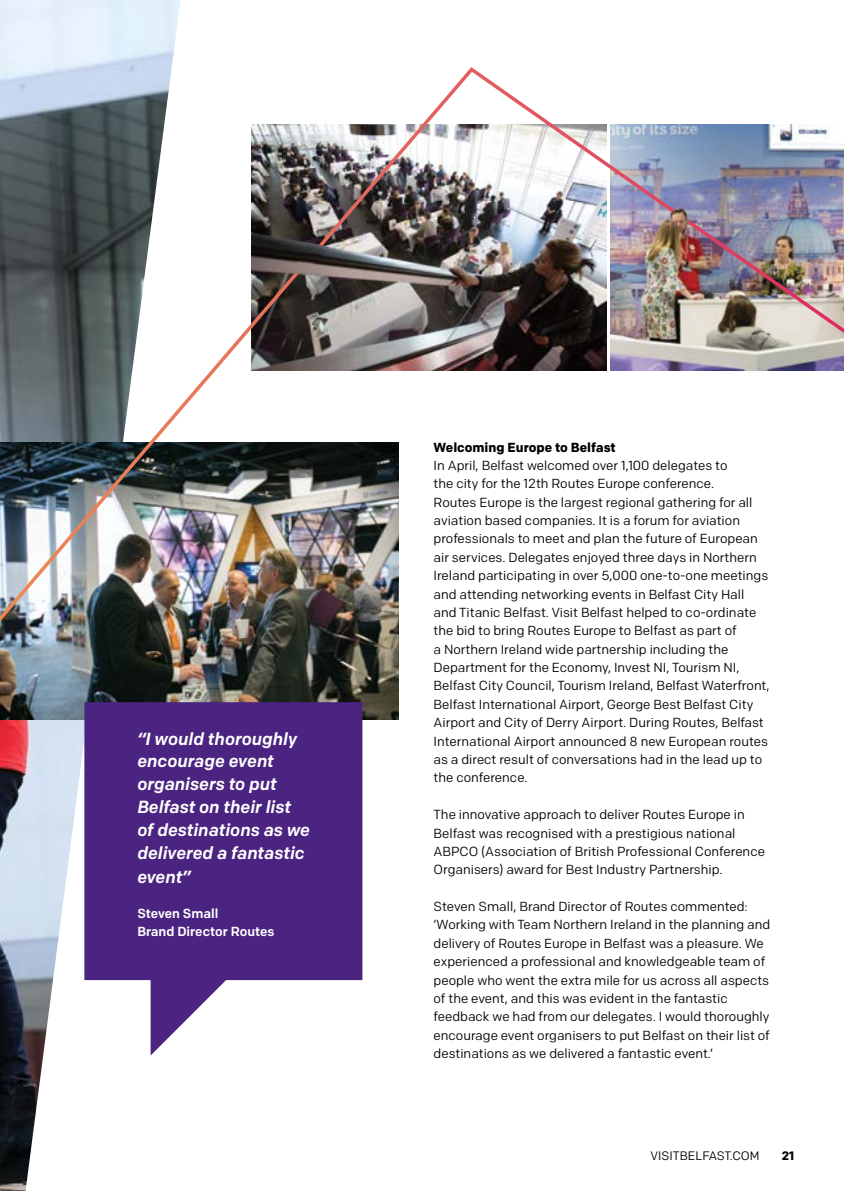
<style>
.page{position:relative;width:844px;height:1191px;background:#fff}
.page>*{position:absolute;margin:0;border:0;box-sizing:border-box;transform-origin:0 0}
.t1{font:italic 500 17.5px/22.8px "Colfax";color:#fff}
.t2{font:13.12px/18.4px "Colfax";color:#000}
.t3{font:500 13.12px/17.5px "Colfax";color:#fff}
.t4{font:700 13.12px "Colfax";color:#000}
.t5{font:12.25px "Colfax";color:#000}
.t6{font:700 12.25px "Colfax";color:#000}
</style>
<div class="page">
<img style="left:0;top:0;width:180px;height:1191px">
<img style="left:0;top:65px;width:843px;height:917px">
<svg style="left:84px;top:702px;width:278px;height:353px;fill:#4a2480"></svg>
<img style="left:671px;top:209px;width:18px;height:15px">
<img style="left:290px;top:243px;width:39px;height:31px">
<h1 class="t1" style="left:137px;top:727px;width:174px">“I would thoroughly encourage event organisers to put<br>Belfast on their list of destinations as we delivered a fantastic</h1>
<h1 class="t1" style="left:137px;top:865px;width:55px">event”</h1>
<p class="t3" style="left:137px;top:904px;width:139px">Steven Small<br>Brand Director Routes</p>
<p class="t4" style="left:433px;top:439px;width:183px">Welcoming Europe to Belfast</p>
<p class="t2" style="left:433px;top:456px;width:337px">In April, Belfast welcomed over 1,100 delegates to<br>the city for the 12th Routes Europe conference.<br>Routes Europe is the largest regional gathering for all aviation based companies. It is a forum for aviation professionals to meet and plan the future of European air services. Delegates enjoyed three days in Northern Ireland participating in over 5,000 one-to-one meetings and attending networking events in Belfast City Hall and Titanic Belfast. Visit Belfast helped to co-ordinate the bid to bring Routes Europe to Belfast as part of<br>a Northern Ireland wide partnership including the Department for the Economy, Invest NI, Tourism NI, Belfast City Council, Tourism Ireland, Belfast Waterfront, Belfast International Airport, George Best Belfast City Airport and City of Derry Airport. During Routes, Belfast International Airport announced 8 new European routes as a direct result of conversations had in the lead up to the conference.</p>
<p class="t2" style="left:433px;top:805px;width:333px">The innovative approach to deliver Routes Europe in Belfast was recognised with a prestigious national ABPCO (Association of British Professional Conference Organisers) award for Best Industry Partnership.</p>
<p class="t2" style="left:433px;top:897px;width:338px">Steven Small, Brand Director of Routes commented: ‘Working with Team Northern Ireland in the planning and delivery of Routes Europe in Belfast was a pleasure. We experienced a professional and knowledgeable team of people who went the extra mile for us across all aspects of the event, and this was evident in the fantastic feedback we had from our delegates. I would thoroughly encourage event organisers to put Belfast on their list of destinations as we delivered a fantastic event.’</p>
<p class="t5" style="left:650px;top:1148px;width:110px">VISITBELFAST.COM</p>
<p class="t6" style="left:781px;top:1148px;width:14px">21</p>
</div>
